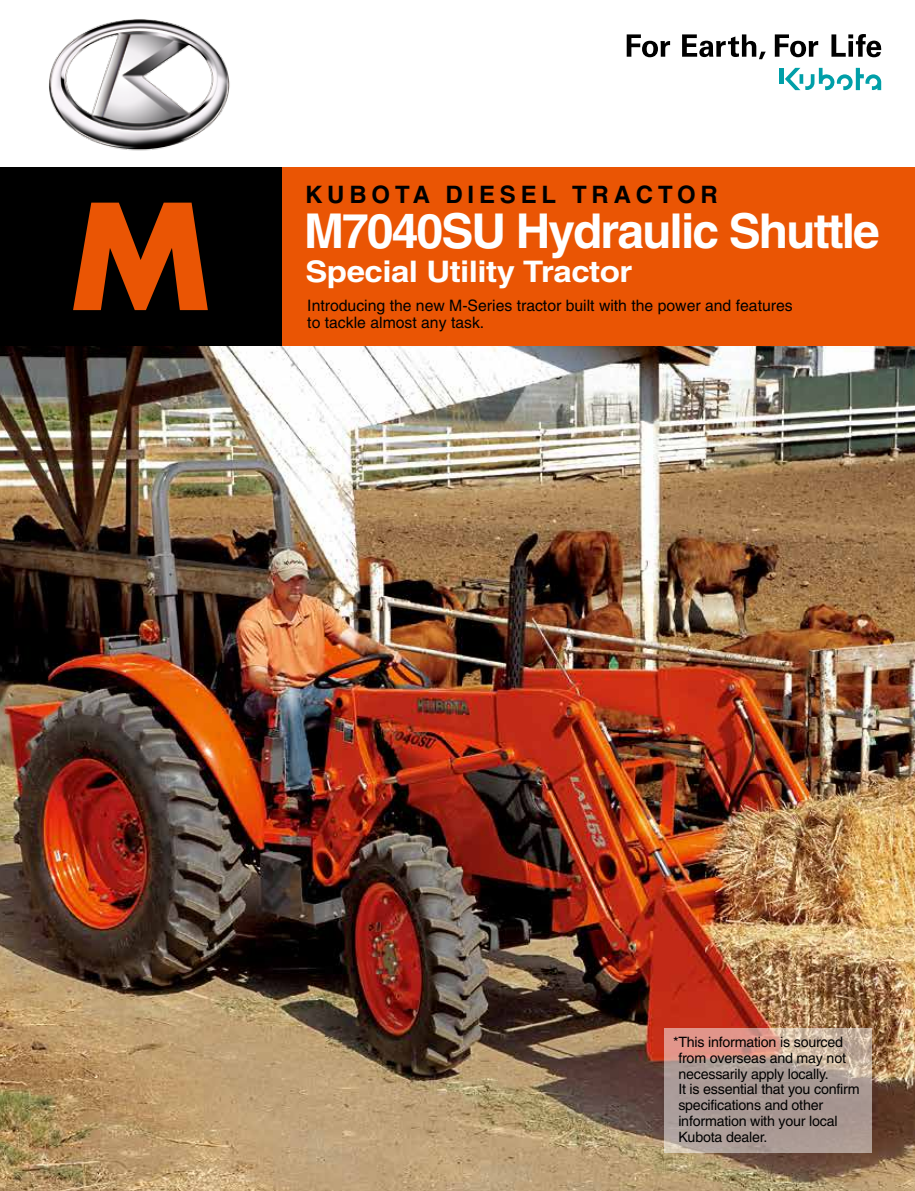
<style>
.page{position:relative;width:915px;height:1191px;background:#fff}
.page>*{position:absolute;margin:0;border:0;box-sizing:border-box;transform-origin:0 0}
.t1{font:700 142.5px "Futura";color:#ea5504}
.t2{font:700 48px "Helvetica";letter-spacing:-.04em;color:#fff}
.t3{font:700 29.7px "Helvetica";letter-spacing:-.015em;color:#fff;scale:1.11 1}
.t4{font:700 24px "Helvetica";letter-spacing:.2em;color:#000}
.t5{font:15.75px "Helvetica";color:#000}
.t6{font:14.25px/15.8px "Helvetica";letter-spacing:-.015em;color:#000}
</style>
<div class="page">
<img style="left:0;top:345px;width:914px;height:846px">
<svg style="left:664px;top:1028px;width:207px;height:124px;background:#b79f97"></svg>
<div style="left:0;top:167px;width:914px;height:178px;background:#ea5504"></div>
<div style="left:0;top:167px;width:281px;height:178px;background:#000"></div>
<hr style="left:779px;top:68px;width:4px;height:16px;background:#009fa8">
<svg style="left:785px;top:68px;width:95px;height:22px"></svg>
<svg style="left:774px;top:34px;width:43px;height:23px"></svg>
<svg style="left:626px;top:34px;width:44px;height:23px"></svg>
<svg style="left:682px;top:34px;width:83px;height:25px"></svg>
<svg style="left:831px;top:34px;width:50px;height:23px"></svg>
<img style="left:49px;top:19px;width:181px;height:132px">
<h1 class="t1" style="left:70px;top:158px;width:142px">M</h1>
<h3 class="t4" style="left:305px;top:180px;width:126px">KUBOTA</h3>
<h3 class="t4" style="left:445px;top:180px;width:112px">DIESEL</h3>
<h3 class="t4" style="left:572px;top:180px;width:147px">TRACTOR</h3>
<h2 class="t2" style="left:304px;top:202px;width:577px">M7040SU Hydraulic Shuttle</h2>
<h3 class="t3" style="left:305px;top:253px;width:296px">Special Utility Tractor</h3>
<p class="t5" style="left:307px;top:296px;width:486px">Introducing the new M-Series tractor built with the power and features</p>
<p class="t5" style="left:307px;top:313px;width:178px">to tackle almost any task.</p>
<p class="t6" style="left:678px;top:1034px;width:183px;text-indent:-5px">*This information is sourced from overseas and may not necessarily apply locally.<br>isIt essential that you confirm specifications and other information with your local<br>Kubota dealer.</p>
</div>
